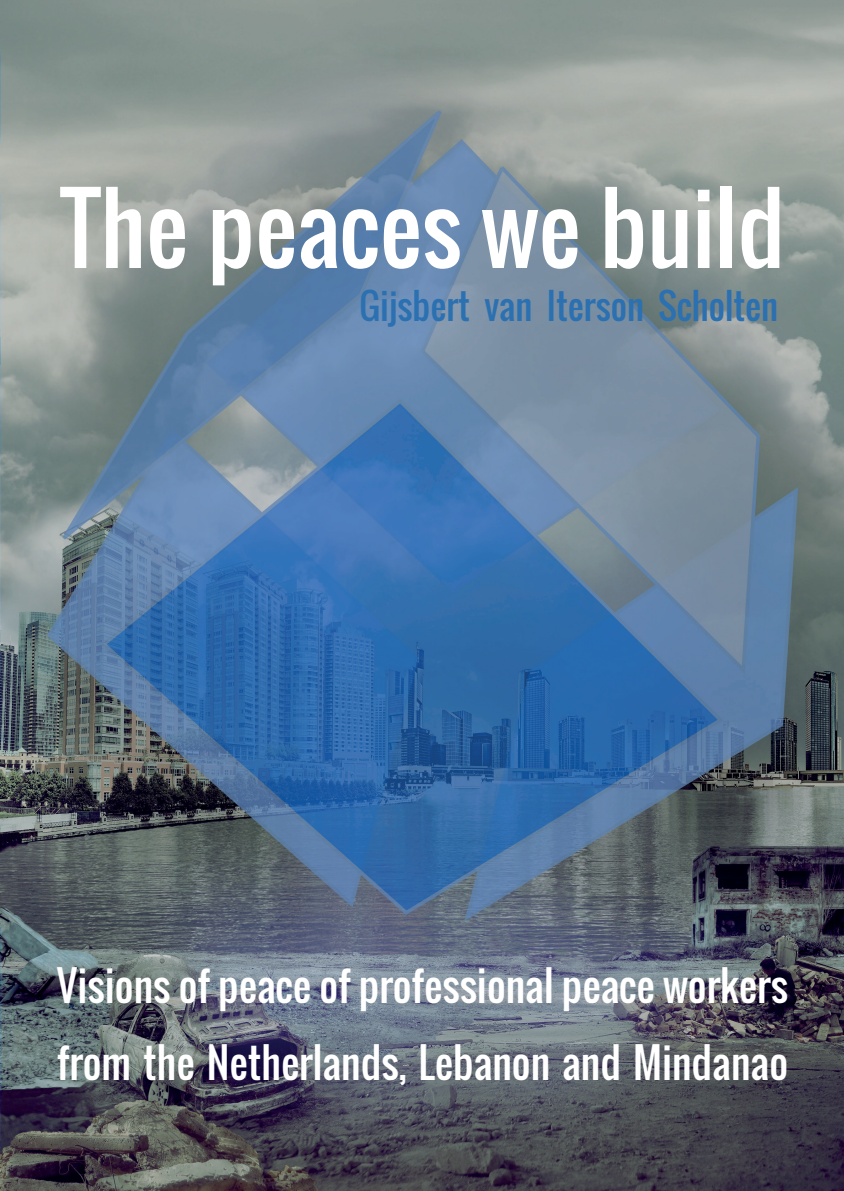
<style>
.page{position:relative;width:844px;height:1191px;background:#fff}
.page>*{position:absolute;margin:0;border:0;box-sizing:border-box;transform-origin:0 0}
.t1{font:92.75px "Oswald";color:#fff}
.t2{font:40.25px/77px "Oswald";color:#fff}
.t3{font:35px "Oswald";color:#2b70b1}
</style>
<div class="page">
<img style="left:1px;top:1px;width:842px;height:1190px">
<img style="left:1px;top:2px;width:1px;height:805px">
<h1 class="t1" style="left:60px;top:158px;width:726px">The peaces we build</h1>
<p class="t3" style="left:359px;top:280px;width:420px">Gijsbert van Iterson Scholten</p>
<p class="t2" style="left:57px;top:947px;width:732px">Visions of peace of professional peace workers from the Netherlands, Lebanon and Mindanao</p>
</div>
